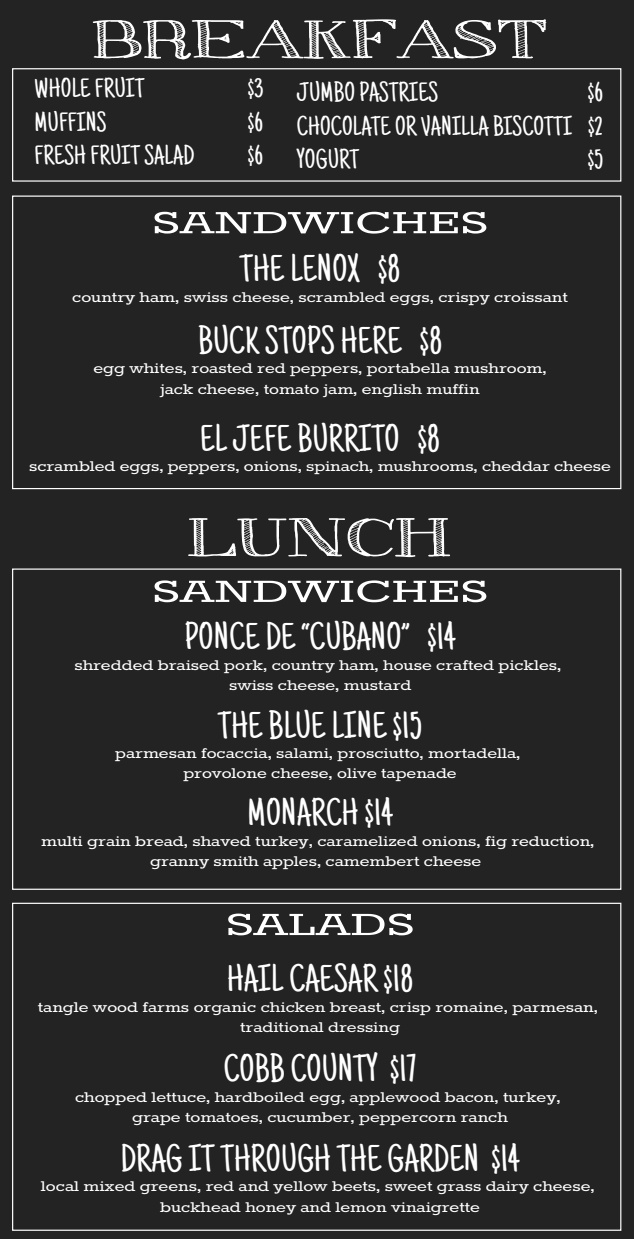
<style>
.page{position:relative;width:634px;height:1239px;background:#fff}
.page>*{position:absolute;margin:0;border:0;box-sizing:border-box;transform-origin:0 0}
.t1{font:54.8px "Sketch Serif";color:#fff;scale:1.56 1}
.t2{font:38.8px "Just Another Hand";letter-spacing:.01em;color:#fff}
.t3{font:37.56px "Rokkitt";color:#fff;scale:1.56 1}
.t4{font:27.6px/33.1px "Just Another Hand";letter-spacing:.01em;color:#fff;text-align:justify}
.t5{font:16.8px/20.2px "Rokkitt";color:#fff;text-align:center;scale:1.25 1}
</style>
<div class="page">
<div style="left:0;top:0;width:634px;height:1238px;background:#232323"></div>
<div style="left:12px;top:195px;width:609px;height:294px;border:1px solid #fff"></div>
<div style="left:12px;top:68px;width:609px;height:114px;border:1px solid #fff"></div>
<h1 class="t1" style="left:93px;top:11px;width:293px">BREAKFAST</h1>
<h3 class="t4" style="left:35px;top:73px;width:111px">WHOLE FRUIT</h3>
<h3 class="t4" style="left:248px;top:73px;width:17px">$3</h3>
<h3 class="t4" style="left:35px;top:107px;width:73px">MUFFINS</h3>
<h3 class="t4" style="left:248px;top:107px;width:16px">$6</h3>
<h3 class="t4" style="left:35px;top:140px;width:161px">FRESH FRUIT SALAD</h3>
<h3 class="t4" style="left:248px;top:140px;width:16px">$6</h3>
<h3 class="t4" style="left:297px;top:77px;width:143px">JUMBO PASTRIES</h3>
<h3 class="t4" style="left:297px;top:77px;width:307px;text-indent:291px">$6<br>CHOCOLATE OR VANILLA BISCOTTI $2<br>YOGURT</h3>
<h3 class="t4" style="left:587px;top:144px;width:17px">$5</h3>
<h3 class="t3" style="left:152px;top:205px;width:217px">SANDWICHES</h3>
<h2 class="t2" style="left:240px;top:246px;width:162px">THE LENOX $8</h2>
<p class="t5" style="left:72px;top:287px;width:398px">country ham, swiss cheese, scrambled eggs, crispy croissant</p>
<h2 class="t2" style="left:198px;top:318px;width:245px">BUCK STOPS HERE $8</h2>
<p class="t5" style="left:93px;top:359px;width:364px">egg whites, roasted red peppers, portabella mushroom, jack cheese, tomato jam, english muffin</p>
<h2 class="t2" style="left:200px;top:416px;width:241px">EL JEFE BURRITO $8</h2>
<p class="t5" style="left:29px;top:457px;width:467px">scrambled eggs, peppers, onions, spinach, mushrooms, cheddar cheese</p>
<h1 class="t1" style="left:188px;top:509px;width:171px">LUNCH</h1>
<h3 class="t3" style="left:152px;top:573px;width:217px">SANDWICHES</h3>
<h2 class="t2" style="left:185px;top:614px;width:272px">PONCE DE “CUBANO” $14</h2>
<p class="t5" style="left:74px;top:655px;width:391px">shredded braised pork, country ham, house crafted pickles, swiss cheese, mustard</p>
<h2 class="t2" style="left:218px;top:702px;width:205px">THE BLUE LINE $15</h2>
<p class="t5" style="left:115px;top:744px;width:325px">parmesan focaccia, salami, prosciutto, mortadella, provolone cheese, olive tapenade</p>
<h2 class="t2" style="left:247px;top:790px;width:147px">MONARCH $14</h2>
<p class="t5" style="left:41px;top:831px;width:444px">multi grain bread, shaved turkey, caramelized onions, fig reduction, granny smith apples, camembert cheese</p>
<h3 class="t3" style="left:226px;top:906px;width:122px">SALADS</h3>
<h2 class="t2" style="left:227px;top:956px;width:187px">HAIL CAESAR $18</h2>
<p class="t5" style="left:38px;top:997px;width:449px">tangle wood farms organic chicken breast, crisp romaine, parmesan, traditional dressing</p>
<h2 class="t2" style="left:224px;top:1046px;width:194px">COBB COUNTY $17</h2>
<p class="t5" style="left:75px;top:1087px;width:390px">chopped lettuce, hardboiled egg, applewood bacon, turkey, grape tomatoes, cucumber, peppercorn ranch</p>
<h2 class="t2" style="left:121px;top:1135px;width:400px">DRAG IT THROUGH THE GARDEN $14</h2>
<p class="t5" style="left:41px;top:1177px;width:444px">local mixed greens, red and yellow beets, sweet grass dairy cheese, buckhead honey and lemon vinaigrette</p>
</div>
